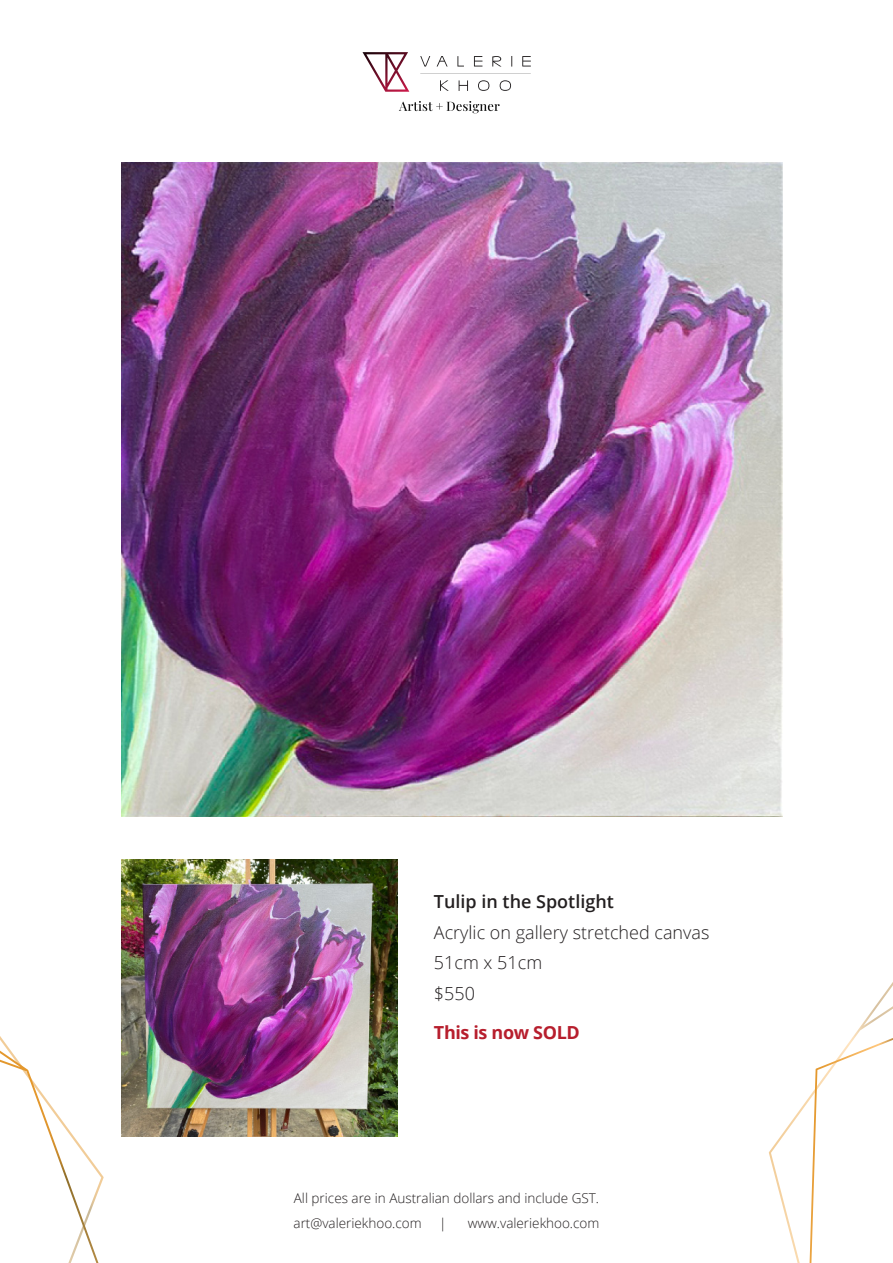
<style>
.page{position:relative;width:893px;height:1263px;background:#fff}
.page>*{position:absolute;margin:0;border:0;box-sizing:border-box;transform-origin:0 0}
.t1{font:300 18px/30.6px "Open Sans";color:#231f20}
.t2{font:600 18px "Open Sans";color:#231f20}
.t3{font:700 18px "Open Sans";letter-spacing:-.02em;color:#b71e2d}
.t4{font:300 13.5px/24.6px "Open Sans";color:#231f20}
</style>
<div class="page">
<svg style="left:399px;top:101px;width:101px;height:12px"></svg>
<svg style="left:420px;top:56px;width:111px;height:11px"></svg>
<svg style="left:440px;top:80px;width:71px;height:11px"></svg>
<svg style="left:362px;top:52px;width:47px;height:40px"></svg>
<svg style="left:420px;top:73px;width:111px;height:1px"></svg>
<svg style="left:0;top:1036px;width:104px;height:227px"></svg>
<svg style="left:769px;top:982px;width:124px;height:281px"></svg>
<img style="left:121px;top:163px;width:662px;height:653px">
<img style="left:121px;top:859px;width:277px;height:277px">
<h1 class="t2" style="left:434px;top:889px;width:181px">Tulip in the Spotlight</h1>
<h1 class="t1" style="left:434px;top:916px;width:277px">Acrylic on gallery stretched canvas<br>51cm x 51cm<br>$550</h1>
<h1 class="t3" style="left:434px;top:1020px;width:147px">This is now SOLD</h1>
<p class="t4" style="left:294px;top:1186px;width:307px">All prices are in Australian dollars and include GST. art@valeriekhoo.com</p>
<p class="t4" style="left:439px;top:1210px;width:9px">|</p>
<p class="t4" style="left:468px;top:1210px;width:133px">www.valeriekhoo.com</p>
</div>
